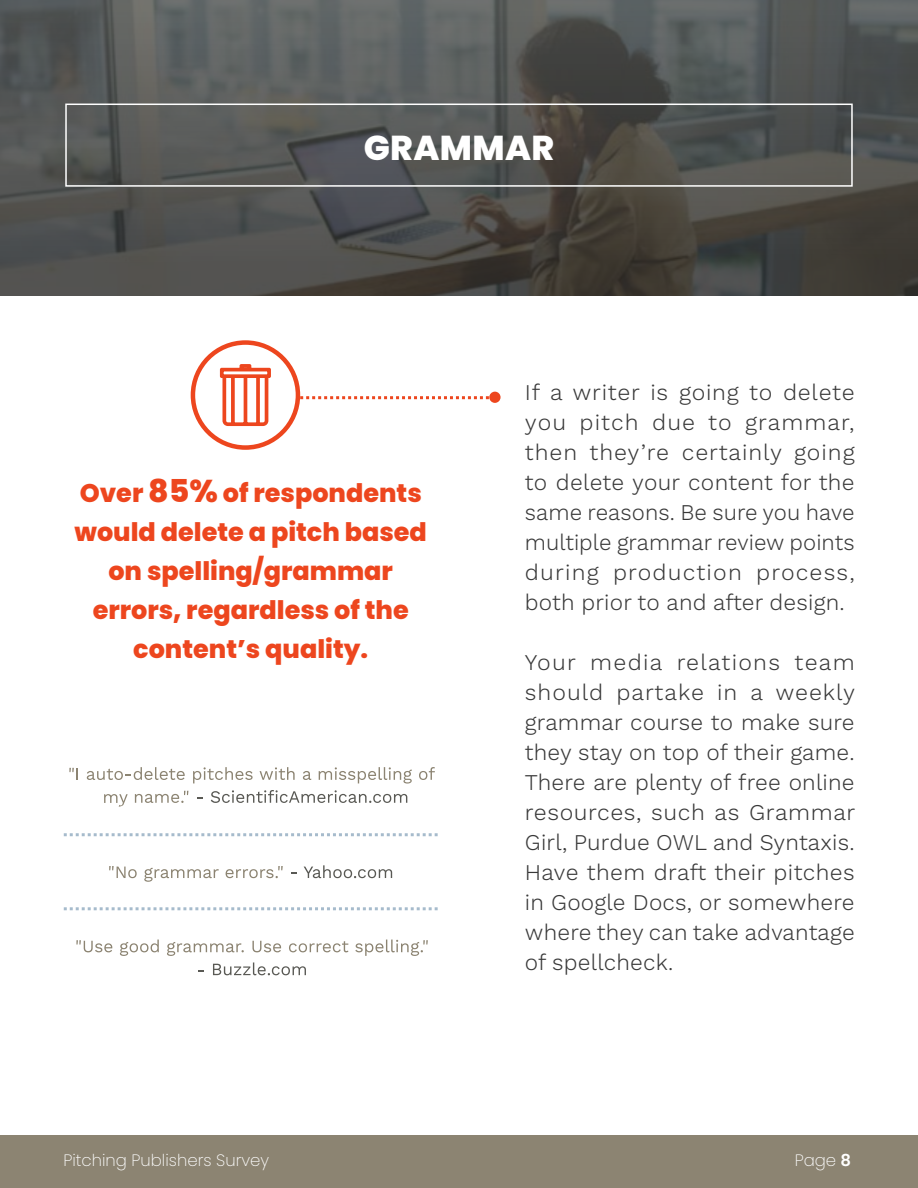
<style>
.page{position:relative;width:918px;height:1188px;background:#fff}
.page>*{position:absolute;margin:0;border:0;box-sizing:border-box;transform-origin:0 0}
.t1{font:800 34.5px "Poppins";letter-spacing:.01em;color:#fff}
.t2{font:800 25.5px/39px "Poppins";color:#ed461e;text-align:center}
.t3{font:300 22.5px/30px "Work Sans";letter-spacing:.01em;color:#393939;text-align:justify}
.t4{font:200 16.5px "Poppins";color:#fff}
.s1{font-size:31.5px}
.s2{font-weight:600}
</style>
<div class="page">
<div style="left:0;top:1135px;width:918px;height:53px;background:#8c8472"></div>
<svg style="left:0;top:0;width:918px;height:295px;background:#515250"></svg>
<div style="left:191px;top:340px;width:109px;height:110px;border:4px solid #ed461e;border-radius:50%"></div>
<svg style="left:300px;top:396px;width:189px;height:3px"></svg>
<div style="left:489px;top:392px;width:12px;height:11px;background:#ed461e;border-radius:50%"></div>
<svg style="left:64px;top:833px;width:374px;height:3px"></svg>
<svg style="left:64px;top:907px;width:374px;height:3px"></svg>
<svg style="left:69px;top:768px;width:9px;height:12px"></svg>
<svg style="left:87px;top:767px;width:98px;height:13px"></svg>
<svg style="left:193px;top:767px;width:60px;height:16px"></svg>
<svg style="left:260px;top:767px;width:35px;height:13px"></svg>
<svg style="left:303px;top:771px;width:8px;height:9px"></svg>
<svg style="left:319px;top:767px;width:93px;height:17px"></svg>
<svg style="left:419px;top:767px;width:16px;height:13px"></svg>
<svg style="left:104px;top:794px;width:24px;height:13px"></svg>
<svg style="left:135px;top:791px;width:53px;height:12px"></svg>
<svg style="left:211px;top:790px;width:196px;height:13px"></svg>
<svg style="left:109px;top:866px;width:28px;height:12px"></svg>
<svg style="left:144px;top:868px;width:75px;height:14px"></svg>
<svg style="left:226px;top:866px;width:57px;height:12px"></svg>
<svg style="left:304px;top:865px;width:88px;height:13px"></svg>
<svg style="left:76px;top:940px;width:36px;height:12px"></svg>
<svg style="left:120px;top:940px;width:39px;height:16px"></svg>
<svg style="left:167px;top:942px;width:77px;height:14px"></svg>
<svg style="left:252px;top:941px;width:29px;height:11px"></svg>
<svg style="left:289px;top:941px;width:59px;height:11px"></svg>
<svg style="left:355px;top:940px;width:73px;height:16px"></svg>
<svg style="left:213px;top:962px;width:93px;height:13px"></svg>
<svg style="left:219px;top:364px;width:52px;height:62px"></svg>
<div style="left:65px;top:104px;width:788px;height:83px;border:2px solid #fff"></div>
<h1 class="t1" style="left:364px;top:128px;width:192px">GRAMMAR</h1>
<p class="t2" style="left:75px;top:474px;width:354px">Over <span class="s1">85%</span> of respondents would delete a pitch based on spelling/grammar errors, regardless of the content’s quality.</p>
<p class="t3" style="left:525px;top:379px;width:331px">If a writer is going to delete you pitch due to grammar, then they’re certainly going to delete your content for the same reasons. Be sure you have multiple grammar review points during production process, both prior to and after design.</p>
<p class="t3" style="left:525px;top:649px;width:332px">Your media relations team should partake in a weekly grammar course to make sure they stay on top of their game.<br>There are plenty of free online resources, such as Grammar Girl, Purdue OWL and Syntaxis.<br>Have them draft their pitches in Google Docs, or somewhere where they can take advantage of spellcheck.</p>
<p class="t4" style="left:63px;top:1151px;width:207px">Pitching Publishers Survey</p>
<p class="t4" style="left:795px;top:1151px;width:58px">Page <span class="s2">8</span></p>
</div>
